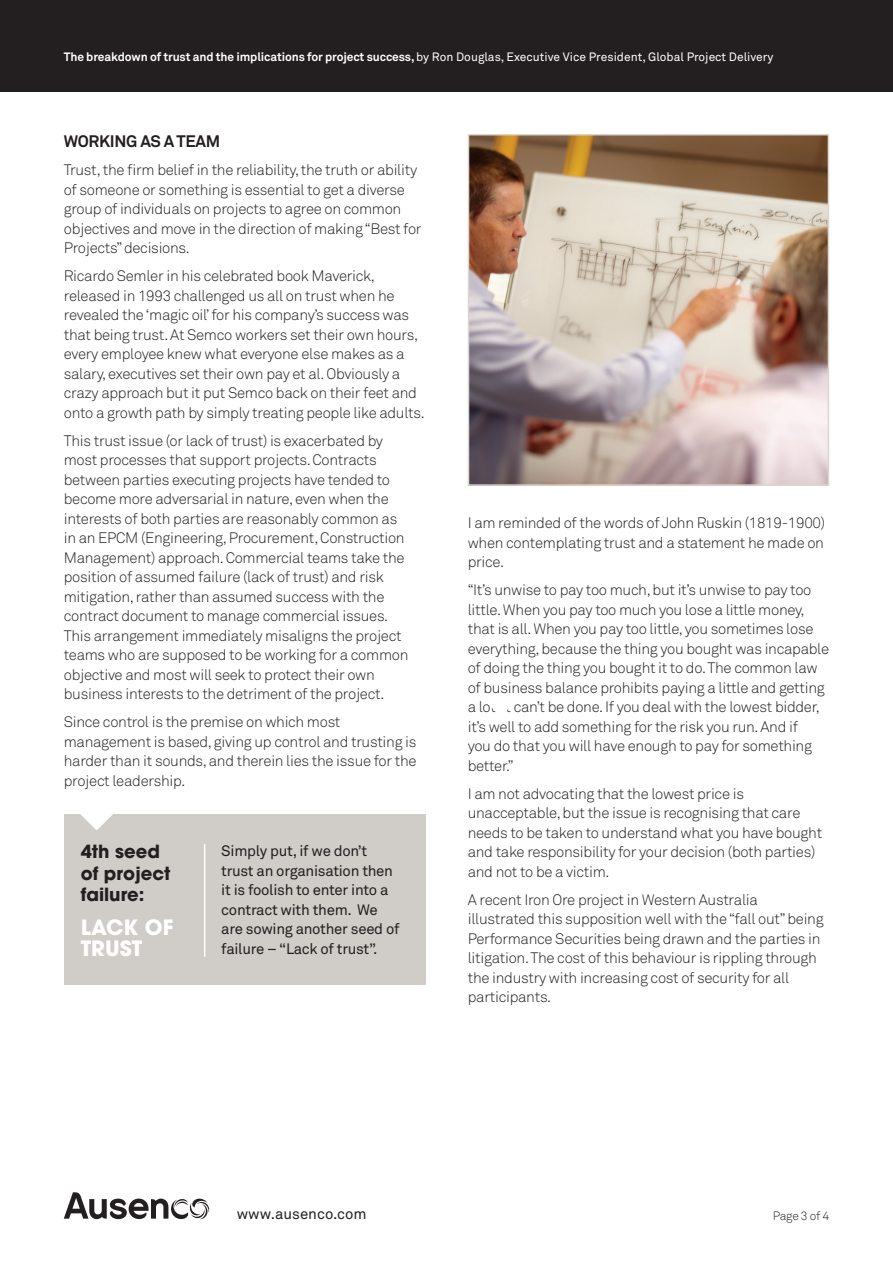
<style>
.page{position:relative;width:893px;height:1263px;background:#fff}
.page>*{position:absolute;margin:0;border:0;box-sizing:border-box;transform-origin:0 0}
.t1{font:700 21px/21px "Avant Garde";color:#fff}
.t2{font:700 18px/21.6px "Avant Garde";color:#231f20}
.t3{font:700 16.5px "Akkurat";letter-spacing:-.02em;color:#231f20}
.t4{font:300 15px/19.5px "Akkurat";letter-spacing:-.02em;color:#231f20}
.t5{font:15px/19.5px "Akkurat";letter-spacing:-.02em;color:#231f20}
.t6{font:15px "Akkurat";color:#231f20}
.t7{font:12px "Akkurat";color:#fff}
.t8{font:300 12px "Akkurat";letter-spacing:-.03em;color:#231f20}
.s1{font-weight:700}
</style>
<div class="page">
<svg style="left:64px;top:1192px;width:145px;height:27px"></svg>
<div style="left:0;top:0;width:893px;height:92px;background:#231f20"></div>
<div style="left:64px;top:814px;width:361px;height:171px;background:#d0ccc7"></div>
<hr style="left:204px;top:844px;width:1px;height:113px;background:#fff">
<svg style="left:80px;top:814px;width:33px;height:16px"></svg>
<img style="left:471px;top:137px;width:355px;height:346px">
<div style="left:468px;top:134px;width:361px;height:352px;border:2px solid #dcd6d0"></div>
<p class="t7" style="left:64px;top:49px;width:711px"><span class="s1">The breakdown of trust and the implications for project success,</span> by Ron Douglas, Executive Vice President, Global Project Delivery</p>
<p class="t3" style="left:64px;top:131px;width:158px">WORKING AS A TEAM</p>
<p class="t4" style="left:64px;top:160px;width:359px">Trust, the firm belief in the reliability, the truth or ability of someone or something is essential to get a diverse group of individuals on projects to agree on common objectives and move in the direction of making “Best for Projects” decisions.</p>
<p class="t4" style="left:64px;top:266px;width:362px">Ricardo Semler in his celebrated book Maverick, released in 1993 challenged us all on trust when he revealed the ‘magic oil’ for his company’s success was that being trust. At Semco workers set their own hours, every employee knew what everyone else makes as a salary, executives set their own pay et al. Obviously a crazy approach but it put Semco back on their feet and onto a growth path by simply treating people like adults.</p>
<p class="t4" style="left:64px;top:430px;width:346px">This trust issue (or lack of trust) is exacerbated by most processes that support projects. Contracts between parties executing projects have tended to become more adversarial in nature, even when the interests of both parties are reasonably common as in an EPCM (Engineering, Procurement, Construction Management) approach. Commercial teams take the position of assumed failure (lack of trust) and risk mitigation, rather than assumed success with the contract document to manage commercial issues.<br>This arrangement immediately misaligns the project teams who are supposed to be working for a common objective and most will seek to protect their own business interests to the detriment of the project.</p>
<p class="t4" style="left:64px;top:712px;width:354px">Since control is the premise on which most management is based, giving up control and trusting is harder than it sounds, and therein lies the issue for the project leadership.</p>
<p class="t2" style="left:81px;top:841px;width:91px">4th seed of project failure:</p>
<h1 class="t1" style="left:81px;top:916px;width:94px">LACK OF<br>TRUST</h1>
<p class="t5" style="left:221px;top:841px;width:180px">Simply put, if we don’t trust an organisation then it is foolish to enter into a contract with them. We are sowing another seed of failure – “Lack of trust”.</p>
<p class="t4" style="left:468px;top:513px;width:359px;text-align:justify">I am reminded of the words of John Ruskin (1819-1900) when contemplating trust and a statement he made on price.</p>
<p class="t4" style="left:468px;top:580px;width:363px">“It’s unwise to pay too much, but it’s unwise to pay too little. When you pay too much you lose a little money, that is all. When you pay too little, you sometimes lose everything, because the thing you bought was incapable of doing the thing you bought it to do. The common law of business balance prohibits paying a little and getting a lot. It can’t be done. If you deal with the lowest bidder, it’s well to add something for the risk you run. And if<br>you do that you will have enough to pay for something better.”</p>
<p class="t4" style="left:468px;top:783px;width:356px">I am not advocating that the lowest price is unacceptable, but the issue is recognising that care needs to be taken to understand what you have bought and take responsibility for your decision (both parties) and not to be a victim.</p>
<p class="t4" style="left:468px;top:889px;width:357px">A recent Iron Ore project in Western Australia illustrated this supposition well with the “fall out” being Performance Securities being drawn and the parties in litigation. The cost of this behaviour is rippling through the industry with increasing cost of security for all participants.</p>
<p class="t6" style="left:237px;top:1204px;width:131px">www.ausenco.com</p>
<p class="t8" style="left:773px;top:1209px;width:58px">Page 3 of 4</p>
</div>
